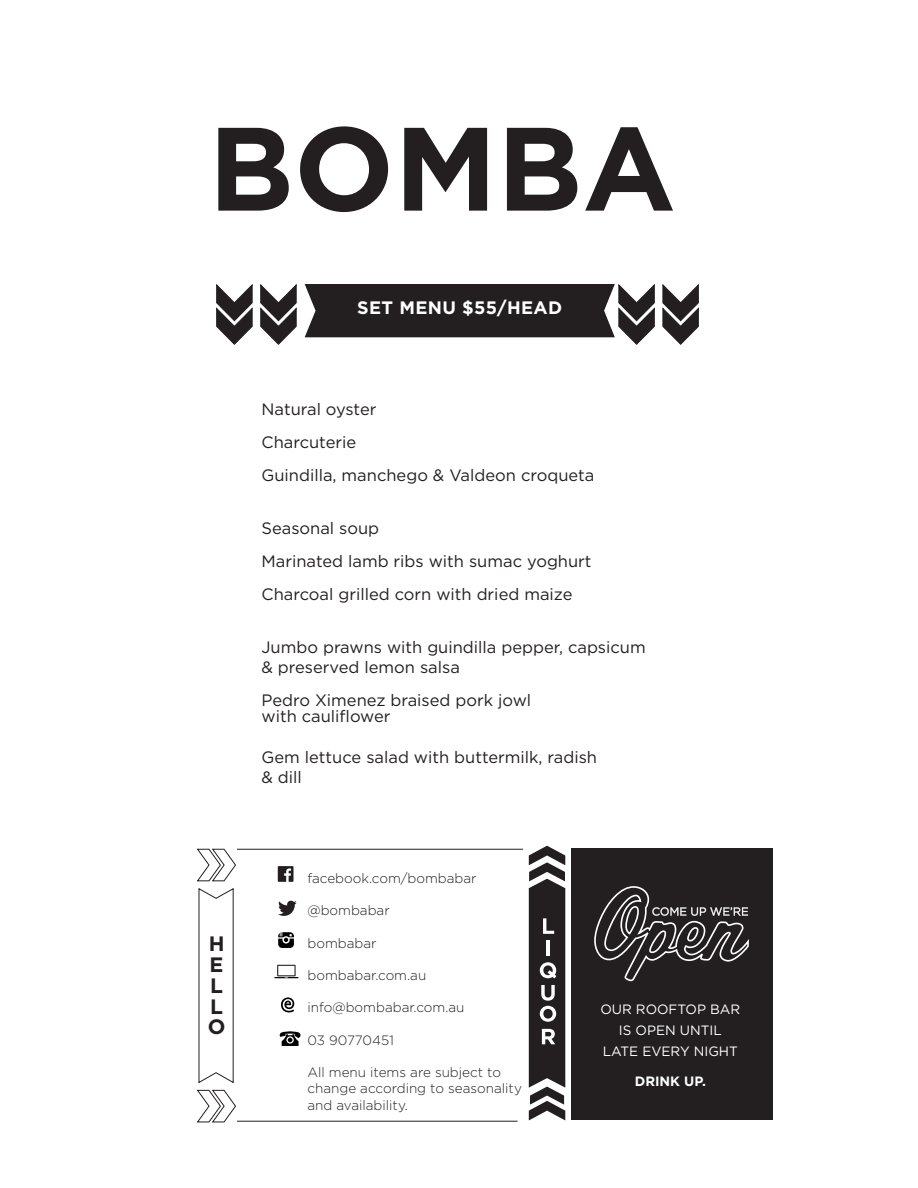
<style>
.page{position:relative;width:918px;height:1188px;background:#fff}
.page>*{position:absolute;margin:0;border:0;box-sizing:border-box;transform-origin:0 0}
.t1{font:700 20.85px/20.9px "Gotham";color:#231f20;text-align:justify}
.t2{font:700 18px "Gotham";letter-spacing:.02em;color:#fff}
.t3{font:16.5px/19.8px "Gotham";color:#231f20}
.t4{font:300 13.5px/16.2px "Gotham";color:#231f20}
.t5{font:13.5px "Gotham";color:#fff}
.t6{font:700 13.5px "Gotham";color:#fff}
</style>
<div class="page">
<svg style="left:218px;top:128px;width:71px;height:83px"></svg>
<svg style="left:300px;top:126px;width:88px;height:86px"></svg>
<svg style="left:404px;top:128px;width:83px;height:83px"></svg>
<svg style="left:507px;top:128px;width:70px;height:83px"></svg>
<svg style="left:585px;top:127px;width:88px;height:84px"></svg>
<svg style="left:216px;top:284px;width:37px;height:61px"></svg>
<svg style="left:260px;top:284px;width:37px;height:61px"></svg>
<svg style="left:305px;top:284px;width:350px;height:61px"></svg>
<svg style="left:662px;top:284px;width:37px;height:61px"></svg>
<div style="left:571px;top:848px;width:201px;height:272px;background:#231f20"></div>
<svg style="left:196px;top:848px;width:40px;height:275px"></svg>
<hr style="left:237px;top:1121px;width:281px;height:1px;background:#231f20">
<hr style="left:237px;top:849px;width:286px;height:1px;background:#231f20">
<svg style="left:278px;top:866px;width:16px;height:16px"></svg>
<svg style="left:278px;top:901px;width:19px;height:15px"></svg>
<svg style="left:278px;top:932px;width:16px;height:16px"></svg>
<svg style="left:274px;top:965px;width:24px;height:13px"></svg>
<svg style="left:281px;top:997px;width:13px;height:16px"></svg>
<svg style="left:279px;top:1031px;width:22px;height:15px"></svg>
<svg style="left:529px;top:846px;width:36px;height:274px"></svg>
<svg style="left:594px;top:886px;width:155px;height:95px"></svg>
<p class="t1" style="left:208px;top:933px;width:19px">H E L L O</p>
<p class="t2" style="left:357px;top:296px;width:206px">SET MENU $55/HEAD</p>
<p class="t3" style="left:262px;top:399px;width:116px">Natural oyster</p>
<p class="t3" style="left:262px;top:432px;width:96px">Charcuterie</p>
<p class="t3" style="left:262px;top:465px;width:334px">Guindilla, manchego &amp; Valdeon croqueta</p>
<p class="t3" style="left:262px;top:518px;width:119px">Seasonal soup</p>
<p class="t3" style="left:262px;top:551px;width:332px">Marinated lamb ribs with sumac yoghurt</p>
<p class="t3" style="left:262px;top:584px;width:313px">Charcoal grilled corn with dried maize</p>
<p class="t3" style="left:262px;top:637px;width:386px">Jumbo prawns with guindilla pepper, capsicum &amp; preserved lemon salsa</p>
<p class="t3" style="left:262px;top:690px;width:271px">Pedro Ximenez braised pork jowl</p>
<p class="t3" style="left:262px;top:706px;width:131px">with cauliflower</p>
<p class="t3" style="left:262px;top:747px;width:337px">Gem lettuce salad with buttermilk, radish</p>
<p class="t3" style="left:262px;top:767px;width:42px">&amp; dill</p>
<p class="t4" style="left:307px;top:869px;width:171px">facebook.com/bombabar</p>
<p class="t4" style="left:307px;top:902px;width:84px">@bombabar</p>
<p class="t4" style="left:307px;top:934px;width:71px">bombabar</p>
<p class="t4" style="left:307px;top:967px;width:120px">bombabar.com.au</p>
<p class="t4" style="left:307px;top:999px;width:159px">info@bombabar.com.au</p>
<p class="t4" style="left:307px;top:1031px;width:88px">03 90770451</p>
<p class="t4" style="left:307px;top:1064px;width:216px">All menu items are subject to change according to seasonality and availability.</p>
<p class="t5" style="left:600px;top:1000px;width:141px">OUR ROOFTOP BAR</p>
<p class="t5" style="left:619px;top:1021px;width:104px">IS OPEN UNTIL</p>
<p class="t5" style="left:603px;top:1042px;width:137px">LATE EVERY NIGHT</p>
<p class="t6" style="left:635px;top:1072px;width:73px">DRINK UP.</p>
</div>
